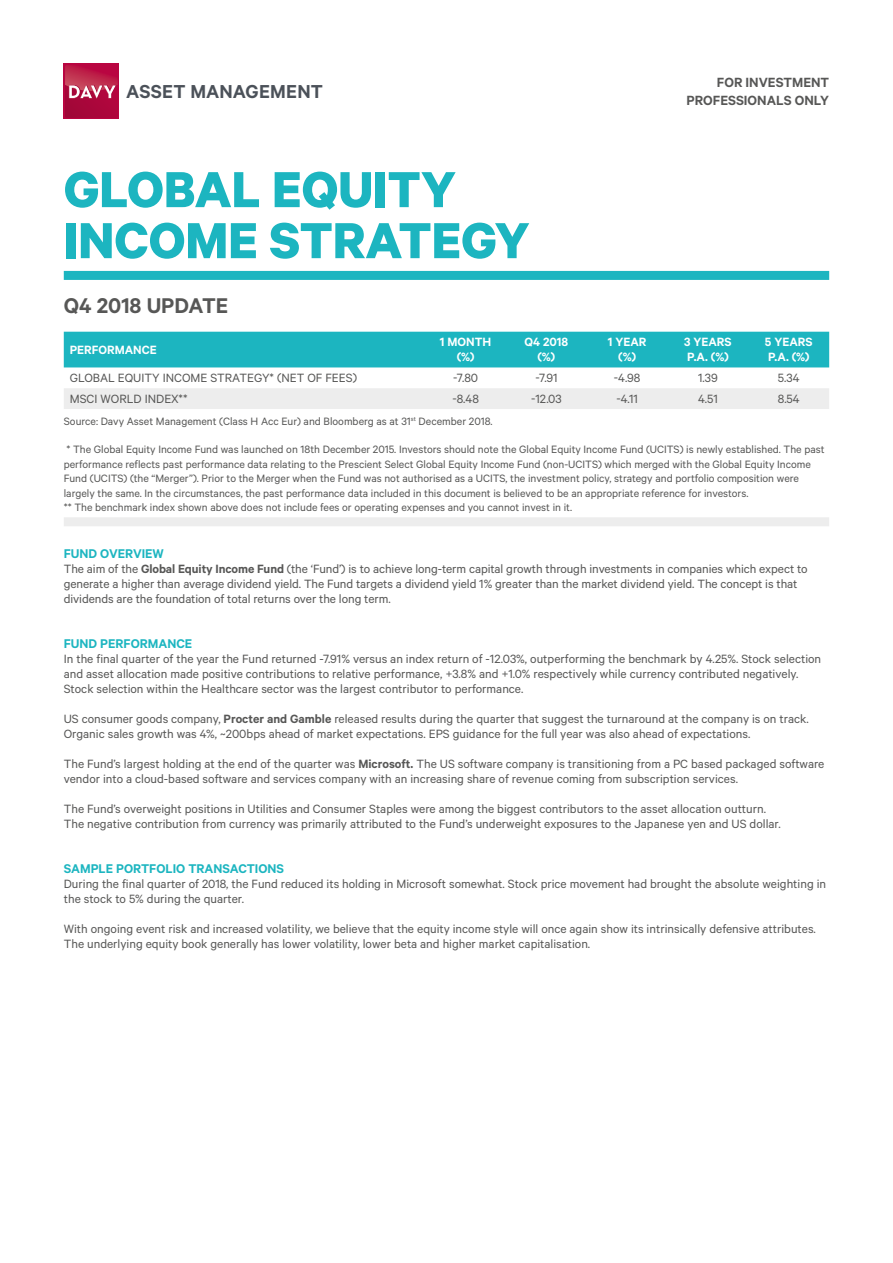
<style>
.page{position:relative;width:893px;height:1263px;background:#fff}
.page>*{position:absolute;margin:0;border:0;box-sizing:border-box;transform-origin:0 0}
.t1{font:700 57px/51px "Calibre";color:#1cb5c0}
.t2{font:600 24px "Calibre";color:#575756}
.t3{font:600 21.15px "Calibre";letter-spacing:.015em;color:#4b5159}
.t4{font:600 15px/18px "Calibre";color:#575756;text-align:right}
.t5{font:600 14.25px "Calibre";color:#1cb5c0}
.t6{font:13.5px/15px "Calibre";color:#575756}
.t7{font:600 13.5px/15px "Calibre";color:#fff;text-align:center}
.t8{font:12px/14.4px "Calibre";color:#575756}
.s1{font-weight:600}
</style>
<div class="page">
<div style="left:64px;top:64px;width:55px;height:55px;background:#b90541"></div>
<svg style="left:65px;top:65px;width:53px;height:53px"></svg>
<div style="left:64px;top:271px;width:765px;height:9px;background:#1cb5c0"></div>
<div style="left:64px;top:332px;width:765px;height:35px;background:#1cb5c0"></div>
<div style="left:64px;top:388px;width:765px;height:21px;background:#ededed"></div>
<div style="left:64px;top:517px;width:765px;height:9px;background:#ededed"></div>
<h3 class="t3" style="left:126px;top:79px;width:198px">ASSET MANAGEMENT</h3>
<h1 class="t1" style="left:64px;top:162px;width:467px">GLOBAL EQUITY<br>INCOME STRATEGY</h1>
<h2 class="t2" style="left:64px;top:291px;width:166px">Q4 2018 UPDATE</h2>
<p class="t4" style="left:686px;top:73px;width:144px">FOR INVESTMENT<br>PROFESSIONALS ONLY</p>
<p class="t7" style="left:70px;top:342px;width:89px">PERFORMANCE</p>
<p class="t7" style="left:440px;top:334px;width:53px">1 MONTH (%)</p>
<p class="t7" style="left:524px;top:334px;width:45px">Q4 2018 (%)</p>
<p class="t7" style="left:608px;top:334px;width:40px">1 YEAR (%)</p>
<p class="t7" style="left:684px;top:334px;width:49px;text-align:left">3 YEARS<br>P.A. (%)</p>
<p class="t7" style="left:765px;top:334px;width:49px;text-align:left">5 YEARS<br>P.A. (%)</p>
<p class="t6" style="left:70px;top:370px;width:289px">GLOBAL EQUITY INCOME STRATEGY* (NET OF FEES)</p>
<p class="t6" style="left:453px;top:370px;width:27px">-7.80</p>
<p class="t6" style="left:535px;top:370px;width:24px">-7.91</p>
<p class="t6" style="left:614px;top:370px;width:28px">-4.98</p>
<p class="t6" style="left:698px;top:370px;width:21px">1.39</p>
<p class="t6" style="left:778px;top:370px;width:23px">5.34</p>
<p class="t6" style="left:70px;top:391px;width:119px">MSCI WORLD INDEX**</p>
<p class="t6" style="left:452px;top:391px;width:28px">-8.48</p>
<p class="t6" style="left:531px;top:391px;width:32px">-12.03</p>
<p class="t6" style="left:616px;top:391px;width:23px">-4.11</p>
<p class="t6" style="left:698px;top:391px;width:21px">4.51</p>
<p class="t6" style="left:778px;top:391px;width:23px">8.54</p>
<p class="t8" style="left:64px;top:413px;width:430px">Source: Davy Asset Management (Class H Acc Eur) and Bloomberg as at 31<sup>st</sup> December 2018.</p>
<p class="t8" style="left:64px;top:442px;width:762px">* The Global Equity Income Fund was launched on 18th December 2015. Investors should note the Global Equity Income Fund (UCITS) is newly established. The past performance reflects past performance data relating to the Prescient Select Global Equity Income Fund (non-UCITS) which merged with the Global Equity Income Fund (UCITS) (the “Merger”). Prior to the Merger when the Fund was not authorised as a UCITS, the investment policy, strategy and portfolio composition were largely the same. In the circumstances, the past performance data included in this document is believed to be an appropriate reference for investors.<br>** The benchmark index shown above does not include fees or operating expenses and you cannot invest in it.</p>
<p class="t5" style="left:64px;top:545px;width:102px">FUND OVERVIEW</p>
<p class="t6" style="left:64px;top:561px;width:745px">The aim of the <span class="s1">Global Equity Income Fund</span> (the ‘Fund’) is to achieve long-term capital growth through investments in companies which expect to generate a higher than average dividend yield. The Fund targets a dividend yield 1% greater than the market dividend yield. The concept is that dividends are the foundation of total returns over the long term.</p>
<p class="t5" style="left:64px;top:635px;width:130px">FUND PERFORMANCE</p>
<p class="t6" style="left:64px;top:651px;width:759px">In the final quarter of the year the Fund returned -7.91% versus an index return of -12.03%, outperforming the benchmark by 4.25%. Stock selection and asset allocation made positive contributions to relative performance, +3.8% and +1.0% respectively while currency contributed negatively.<br>Stock selection within the Healthcare sector was the largest contributor to performance.</p>
<p class="t6" style="left:64px;top:711px;width:747px">US consumer goods company, <span class="s1">Procter and Gamble</span> released results during the quarter that suggest the turnaround at the company is on track.<br>Organic sales growth was 4%, ~200bps ahead of market expectations. EPS guidance for the full year was also ahead of expectations.</p>
<p class="t6" style="left:64px;top:756px;width:762px">The Fund’s largest holding at the end of the quarter was <span class="s1">Microsoft.</span> The US software company is transitioning from a PC based packaged software vendor into a cloud-based software and services company with an increasing share of revenue coming from subscription services.</p>
<p class="t6" style="left:64px;top:801px;width:718px">The Fund’s overweight positions in Utilities and Consumer Staples were among the biggest contributors to the asset allocation outturn.<br>The negative contribution from currency was primarily attributed to the Fund’s underweight exposures to the Japanese yen and US dollar.</p>
<p class="t5" style="left:64px;top:860px;width:222px">SAMPLE PORTFOLIO TRANSACTIONS</p>
<p class="t6" style="left:64px;top:876px;width:764px">During the final quarter of 2018, the Fund reduced its holding in Microsoft somewhat. Stock price movement had brought the absolute weighting in the stock to 5% during the quarter.</p>
<p class="t6" style="left:64px;top:921px;width:754px">With ongoing event risk and increased volatility, we believe that the equity income style will once again show its intrinsically defensive attributes.<br>The underlying equity book generally has lower volatility, lower beta and higher market capitalisation.</p>
</div>
